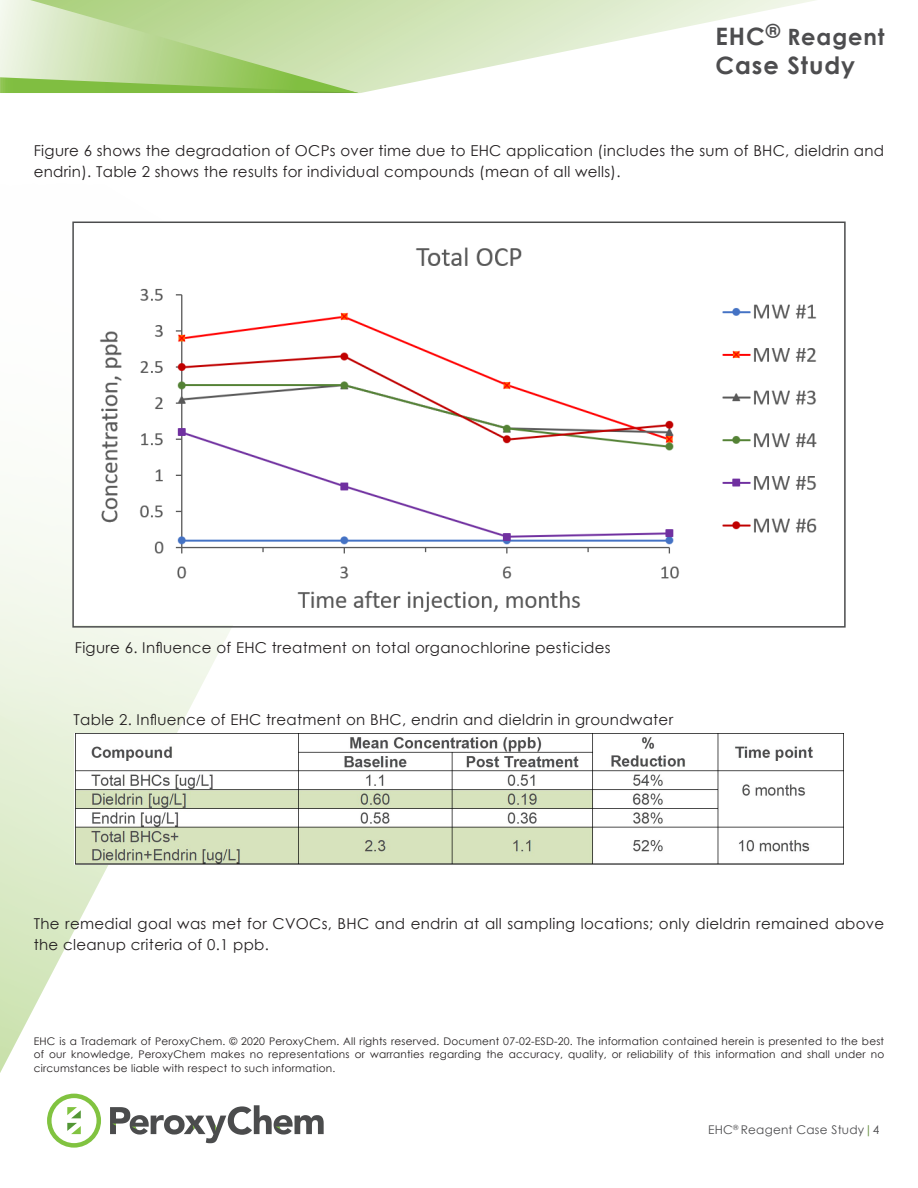
<style>
.page{position:relative;width:918px;height:1188px;background:#fff}
.page>*{position:absolute;margin:0;border:0;box-sizing:border-box;transform-origin:0 0}
.t1{font:700 24px "Century Gothic";letter-spacing:.04em;color:#4d4d4f}
.t2{font:700 22.5px "Century Gothic";letter-spacing:.04em;color:#4d4d4f}
.Paragraph_Style_CG_9{font:15px/21px "Century Gothic";letter-spacing:.02em;color:#231f20}
.t3{font:12px "Century Gothic";letter-spacing:.02em;color:#4d4d4f}
.t4{font:10.5px/13.5px "Century Gothic";letter-spacing:.02em;color:#231f20;text-align:justify}
.s1{font-size:24px}
.s2{color:#648c3c}
</style>
<div class="page">
<svg style="left:50px;top:1133px;width:48px;height:15px"></svg>
<svg style="left:110px;top:1105px;width:214px;height:38px"></svg>
<svg style="left:0;top:221px;width:298px;height:513px"></svg>
<svg style="left:0;top:670px;width:147px;height:463px"></svg>
<svg style="left:428px;top:0;width:387px;height:80px"></svg>
<svg style="left:0;top:0;width:428px;height:93px;background:#c0dc9f"></svg>
<img style="left:75px;top:225px;width:742px;height:399px">
<div style="left:72px;top:222px;width:774px;height:406px;border:2px solid #4b4c4d"></div>
<img style="left:75px;top:734px;width:769px;height:131px">
<h2 class="t2" style="left:716px;top:20px;width:171px"><span class="s1">EHC</span><sup>®</sup> Reagent</h2>
<h1 class="t1" style="left:716px;top:47px;width:141px">Case Study</h1>
<p class="Paragraph_Style_CG_9" style="left:34px;top:140px;width:852px">Figure 6 shows the degradation of OCPs over time due to EHC application (includes the sum of BHC, dieldrin and endrin). Table 2 shows the results for individual compounds (mean of all wells).</p>
<p class="Paragraph_Style_CG_9" style="left:75px;top:637px;width:537px">Figure 6. Influence of EHC treatment on total organochlorine pesticides</p>
<p class="Paragraph_Style_CG_9" style="left:74px;top:709px;width:601px">Table 2. Influence of EHC treatment on BHC, endrin and dieldrin in groundwater</p>
<p class="Paragraph_Style_CG_9" style="left:34px;top:913px;width:852px">The remedial goal was met for CVOCs, BHC and endrin at all sampling locations; only dieldrin remained above the cleanup criteria of 0.1 ppb.</p>
<p class="t4" style="left:34px;top:1034px;width:852px">EHC is a Trademark of PeroxyChem. © 2020 PeroxyChem. All rights reserved. Document 07-02-ESD-20. The information contained herein is presented to the best of our knowledge, PeroxyChem makes no representations or warranties regarding the accuracy, quality, or reliability of this information and shall under no circumstances be liable with respect to such information.</p>
<p class="t3" style="left:708px;top:1122px;width:173px">EHC<sup>®</sup> Reagent Case Study<span class="s2">|</span>4</p>
</div>
